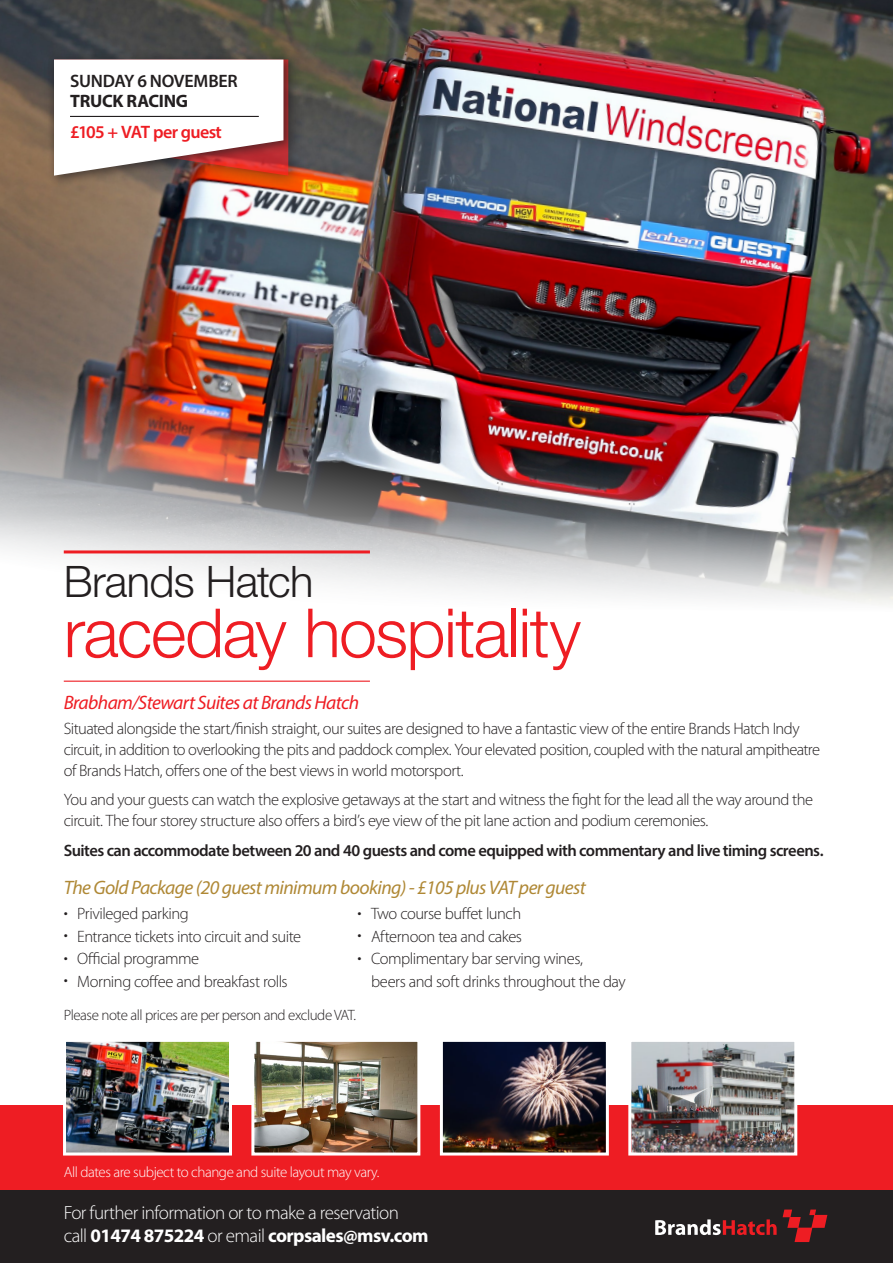
<style>
.page{position:relative;width:893px;height:1263px;background:#fff}
.page>*{position:absolute;margin:0;border:0;box-sizing:border-box;transform-origin:0 0}
.t1{font:300 67.8px "Helvetica Neue";letter-spacing:-.02em;color:#ee1d23}
.t2{font:300 43.5px "Helvetica Neue";letter-spacing:-.015em;color:#231f20}
.t3{font:italic 19.5px "Myriad Pro";letter-spacing:-.03em;color:#af8835}
.t4{font:italic 19.5px "Myriad Pro";letter-spacing:-.03em;color:#ee1d23}
.t5{font:300 19.05px "Myriad Pro";letter-spacing:-.03em;color:#fff}
.t6{font:700 19.05px "Myriad Pro";letter-spacing:-.03em;color:#fff}
.t7{font:600 18px/19.5px "Myriad Pro";letter-spacing:-.015em;color:#231f20}
.t8{font:600 18px "Myriad Pro";letter-spacing:-.035em;color:#ee1d23}
.t9{font:300 16.5px/21px "Myriad Pro";letter-spacing:-.03em;color:#231f20}
.t10{font:600 16.5px "Myriad Pro";letter-spacing:-.03em;color:#231f20}
.t11{font:300 15px "Myriad Pro";letter-spacing:-.03em;color:#fff}
.t12{font:300 15px "Myriad Pro";letter-spacing:-.03em;color:#231f20}
.s1{font-weight:700}
.s2{font-weight:300}
</style>
<div class="page">
<div style="left:0;top:1106px;width:893px;height:89px;background:#ee1d23"></div>
<img style="left:0;top:0;width:893px;height:682px">
<div style="left:0;top:1191px;width:893px;height:72px;background:#231f20"></div>
<svg style="left:783px;top:1209px;width:44px;height:33px"></svg>
<svg style="left:655px;top:1219px;width:122px;height:16px"></svg>
<img style="left:444px;top:1043px;width:161px;height:108px">
<div style="left:440px;top:1039px;width:169px;height:116px;border:3px solid #fff"></div>
<hr style="left:64px;top:681px;width:306px;height:1px;background:#ee1d23">
<hr style="left:64px;top:550px;width:306px;height:3px;background:#ee1d23">
<img style="left:67px;top:1043px;width:161px;height:108px">
<div style="left:63px;top:1039px;width:169px;height:116px;border:3px solid #fff"></div>
<div style="left:43px;top:48px;width:263px;height:144px;background:#231f20;opacity:.75"></div>
<div style="left:48px;top:54px;width:248px;height:133px;background:#231f20;opacity:.65"></div>
<svg style="left:54px;top:60px;width:234px;height:116px"></svg>
<hr style="left:70px;top:116px;width:189px;height:1px;background:#231f20">
<img style="left:632px;top:1043px;width:161px;height:108px">
<div style="left:628px;top:1039px;width:169px;height:116px;border:3px solid #fff"></div>
<img style="left:255px;top:1043px;width:161px;height:108px">
<div style="left:251px;top:1039px;width:169px;height:116px;border:3px solid #fff"></div>
<p class="t7" style="left:70px;top:71px;width:169px">SUNDAY 6 NOVEMBER<br><span class="s1">TRUCK RACING</span></p>
<p class="t8" style="left:70px;top:121px;width:153px">£105 + VAT per guest</p>
<p class="t2" style="left:64px;top:554px;width:251px">Brands Hatch</p>
<p class="t1" style="left:64px;top:592px;width:519px">raceday hospitality</p>
<p class="t4" style="left:64px;top:690px;width:297px">Brabham/Stewart Suites at Brands Hatch</p>
<p class="t9" style="left:64px;top:718px;width:758px">Situated alongside the start/finish straight, our suites are designed to have a fantastic view of the entire Brands Hatch Indy circuit, in addition to overlooking the pits and paddock complex. Your elevated position, coupled with the natural ampitheatre of Brands Hatch, offers one of the best views in world motorsport.</p>
<p class="t9" style="left:64px;top:789px;width:751px">You and your guests can watch the explosive getaways at the start and witness the fight for the lead all the way around the circuit. The four storey structure also offers a bird’s eye view of the pit lane action and podium ceremonies.</p>
<p class="t10" style="left:64px;top:840px;width:761px">Suites can accommodate between 20 and 40 guests and come equipped with commentary and live timing screens.</p>
<p class="t3" style="left:64px;top:875px;width:524px">The Gold Package (20 guest minimum booking) - £105 plus VAT per guest</p>
<p class="t9" style="left:64px;top:903px;width:127px">• Privileged parking</p>
<p class="t9" style="left:64px;top:926px;width:239px">• Entrance tickets into circuit and suite</p>
<p class="t9" style="left:64px;top:948px;width:137px">• Official programme</p>
<p class="t9" style="left:64px;top:971px;width:225px">• Morning coffee and breakfast rolls</p>
<p class="t9" style="left:358px;top:903px;width:165px">• Two course buffet lunch</p>
<p class="t9" style="left:358px;top:926px;width:166px">• Afternoon tea and cakes</p>
<p class="t9" style="left:371px;top:947px;width:256px;line-height:22.5px;text-indent:-13px">• Complimentary bar serving wines,<br>beers and soft drinks throughout the day</p>
<p class="t12" style="left:64px;top:1006px;width:294px">Please note all prices are per person and exclude VAT.</p>
<p class="t11" style="left:64px;top:1163px;width:317px">All dates are subject to change and suite layout may vary.</p>
<p class="t5" style="left:64px;top:1201px;width:337px">For further information or to make a reservation</p>
<p class="t6" style="left:64px;top:1223px;width:366px"><span class="s2">call</span> 01474 875224 <span class="s2">or email</span> corpsales@msv.com</p>
</div>
